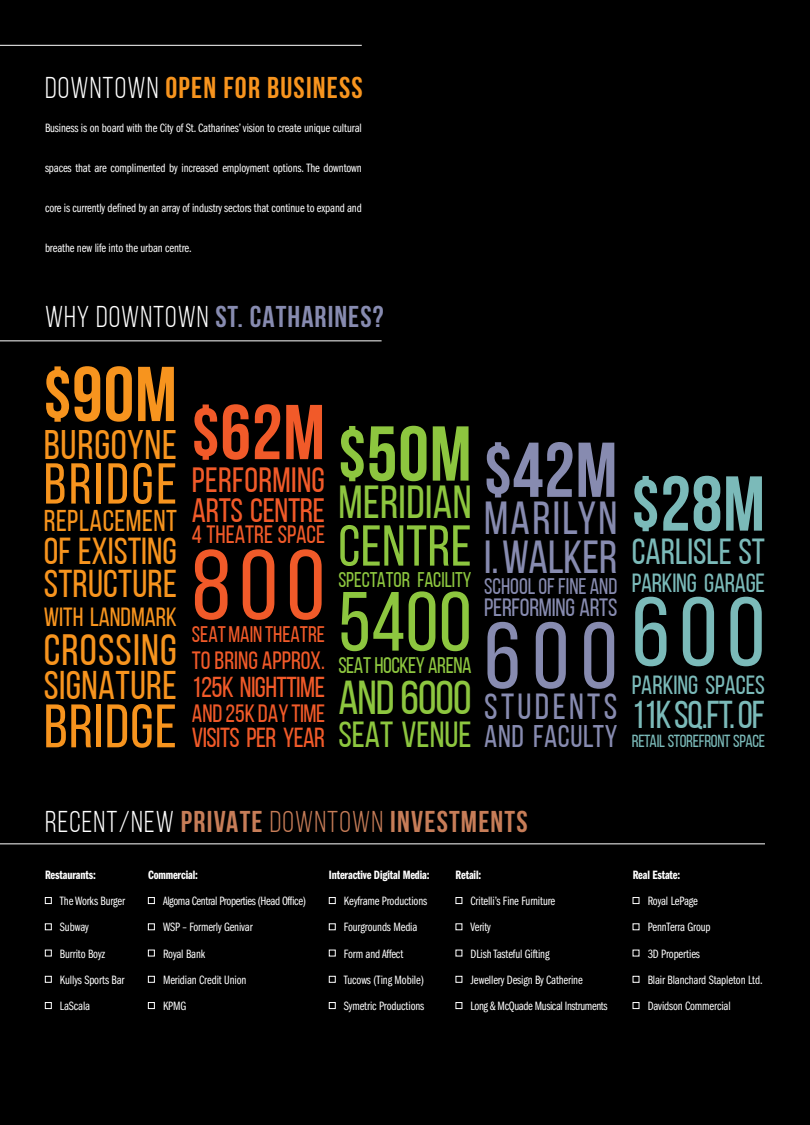
<style>
.page{position:relative;width:810px;height:1125px;background:#000}
.page>*{position:absolute;margin:0;border:0;box-sizing:border-box;transform-origin:0 0}
.t1{font:98.75px "Bebas Neue";color:#f15a29}
.t2{font:97.5px "Bebas Neue";color:#7bbab9}
.t3{font:93.75px "Bebas Neue";color:#878bb0}
.t4{font:83.75px "Bebas Neue";color:#8dc63f}
.t5{font:700 77.5px "Bebas Neue";color:#f7941e}
.t6{font:700 77.5px "Bebas Neue";color:#f15a29}
.t7{font:700 77.5px "Bebas Neue";color:#8dc63f}
.t8{font:700 77.5px "Bebas Neue";color:#878bb0}
.t9{font:700 77.5px "Bebas Neue";color:#7bbab9}
.t10{font:61.25px "Bebas Neue";letter-spacing:.02em;color:#f7941e}
.t11{font:57.5px "Bebas Neue";letter-spacing:.045em;color:#f7941e}
.t12{font:57.5px "Bebas Neue";letter-spacing:.01em;color:#8dc63f}
.t13{font:47.5px "Bebas Neue";letter-spacing:-.02em;color:#8dc63f}
.t14{font:46.25px/38.8px "Bebas Neue";color:#878bb0}
.t15{font:46.25px "Bebas Neue";letter-spacing:.01em;color:#8dc63f}
.t16{font:43.75px "Bebas Neue";letter-spacing:.025em;color:#f7941e}
.t17{font:41.25px "Bebas Neue";letter-spacing:.02em;color:#f7941e}
.t18{font:40px "Bebas Neue";letter-spacing:.01em;color:#f7941e}
.t19{font:38.75px "Bebas Neue";letter-spacing:-.03em;color:#7bbab9}
.t20{font:38.75px "Bebas Neue";letter-spacing:.005em;color:#f7941e}
.t21{font:37.5px "Bebas Neue";color:#f7941e}
.t22{font:36.25px "Bebas Neue";color:#7bbab9}
.t23{font:36.25px "Bebas Neue";color:#8dc63f}
.t24{font:36.25px "Bebas Neue";letter-spacing:.095em;color:#878bb0}
.t25{font:35px "Bebas Neue";letter-spacing:.01em;color:#f15a29}
.t26{font:33.75px "Bebas Neue";letter-spacing:-.01em;color:#f15a29}
.t27{font:31.25px "Bebas Neue";letter-spacing:.02em;color:#878bb0}
.t28{font:700 30px "Bebas Neue";letter-spacing:.04em;color:#c77d58}
.t29{font:700 30px "Bebas Neue";letter-spacing:.035em;color:#878bb0}
.t30{font:700 30px "Bebas Neue";letter-spacing:.04em;color:#f7941e}
.t31{font:30px "Bebas Neue";letter-spacing:.015em;color:#f7941e}
.t32{font:28.75px "Bebas Neue";letter-spacing:-.02em;color:#f15a29}
.t33{font:27.5px "Bebas Neue";letter-spacing:-.02em;color:#f15a29}
.t34{font:26.25px "Bebas Neue";letter-spacing:-.01em;color:#7bbab9}
.t35{font:26.25px "Bebas Neue";color:#f7941e}
.t36{font:25px "Bebas Neue";color:#f15a29}
.t37{font:25px "Bebas Neue";letter-spacing:-.01em;color:#878bb0}
.t38{font:22.5px "Bebas Neue";color:#f15a29}
.t39{font:22.5px "Bebas Neue";letter-spacing:-.02em;color:#8dc63f}
.t40{font:22.5px "Bebas Neue";color:#878bb0}
.t41{font:21.25px "Bebas Neue";color:#8dc63f}
.t42{font:17.5px "Bebas Neue";letter-spacing:-.02em;color:#7bbab9}
.t43{font:12.5px/26.2px "Franklin Gothic Book Cmpr";letter-spacing:-.01em;color:#fff}
.t44{font:12.5px "Franklin Gothic Demi Cmpr";letter-spacing:-.01em;color:#fff}
.s1{font-weight:400;color:#fff}
.s2{font-size:70px}
.s3{font-weight:400}
</style>
<div class="page">
<hr style="left:0;top:45px;width:362px;height:1px;background:#fff">
<hr style="left:0;top:844px;width:765px;height:1px;background:#fff">
<hr style="left:0;top:341px;width:382px;height:1px;background:#fff">
<div style="left:45px;top:897px;width:7px;height:7px;border:1px solid #fff"></div>
<div style="left:45px;top:923px;width:7px;height:7px;border:1px solid #fff"></div>
<div style="left:45px;top:950px;width:7px;height:6px;border:1px solid #fff"></div>
<div style="left:45px;top:976px;width:7px;height:7px;border:1px solid #fff"></div>
<div style="left:45px;top:1002px;width:7px;height:7px;border:1px solid #fff"></div>
<div style="left:148px;top:897px;width:7px;height:7px;border:1px solid #fff"></div>
<div style="left:148px;top:923px;width:7px;height:7px;border:1px solid #fff"></div>
<div style="left:148px;top:950px;width:7px;height:6px;border:1px solid #fff"></div>
<div style="left:148px;top:976px;width:7px;height:7px;border:1px solid #fff"></div>
<div style="left:148px;top:1002px;width:7px;height:7px;border:1px solid #fff"></div>
<div style="left:329px;top:897px;width:7px;height:7px;border:1px solid #fff"></div>
<div style="left:329px;top:923px;width:7px;height:7px;border:1px solid #fff"></div>
<div style="left:329px;top:950px;width:7px;height:6px;border:1px solid #fff"></div>
<div style="left:329px;top:976px;width:7px;height:7px;border:1px solid #fff"></div>
<div style="left:329px;top:1002px;width:7px;height:7px;border:1px solid #fff"></div>
<div style="left:456px;top:897px;width:6px;height:7px;border:1px solid #fff"></div>
<svg style="left:456px;top:950px;width:6px;height:6px"></svg>
<div style="left:456px;top:976px;width:6px;height:7px;border:1px solid #fff"></div>
<div style="left:456px;top:1002px;width:6px;height:7px;border:1px solid #fff"></div>
<div style="left:633px;top:897px;width:6px;height:7px;border:1px solid #fff"></div>
<svg style="left:633px;top:950px;width:6px;height:6px"></svg>
<div style="left:633px;top:976px;width:6px;height:7px;border:1px solid #fff"></div>
<div style="left:633px;top:1002px;width:6px;height:7px;border:1px solid #fff"></div>
<h3 class="t30" style="left:45px;top:75px;width:319px"><span class="s1">DOWNTOWN</span> OPEN FOR BUSINESS</h3>
<p class="t43" style="left:45px;top:115px;width:318px">Business is on board with the City of St. Catharines’ vision to create unique cultural</p>
<p class="t43" style="left:45px;top:155px;width:318px">spaces that are complimented by increased employment options. The downtown</p>
<p class="t43" style="left:45px;top:195px;width:318px">core is currently defined by an array of industry sectors that continue to expand and</p>
<p class="t43" style="left:45px;top:235px;width:148px">breathe new life into the urban centre.</p>
<h3 class="t29" style="left:45px;top:305px;width:340px"><span class="s1">WHY DOWNTOWN</span> ST. CATHARINES?</h3>
<h3 class="t5" style="left:44px;top:363px;width:135px"><span class="s2">$</span>90M</h3>
<h3 class="t17" style="left:44px;top:428px;width:135px">BURGOYNE</h3>
<h3 class="t11" style="left:44px;top:460px;width:135px">BRIDGE</h3>
<h3 class="t31" style="left:44px;top:509px;width:135px">REPLACEMENT</h3>
<h3 class="t21" style="left:44px;top:535px;width:135px">OF EXISTING</h3>
<h3 class="t20" style="left:44px;top:568px;width:135px">STRUCTURE</h3>
<h3 class="t35" style="left:44px;top:606px;width:135px">WITH LANDMARK</h3>
<h3 class="t16" style="left:44px;top:632px;width:135px">CROSSING</h3>
<h3 class="t18" style="left:44px;top:669px;width:135px">SIGNATURE</h3>
<h3 class="t10" style="left:44px;top:701px;width:135px">BRIDGE</h3>
<h3 class="t6" style="left:192px;top:401px;width:135px"><span class="s2">$</span>62M</h3>
<h3 class="t25" style="left:192px;top:465px;width:135px">PERFORMING</h3>
<h3 class="t26" style="left:192px;top:496px;width:135px">ARTS CENTRE</h3>
<h3 class="t36" style="left:192px;top:524px;width:135px">4 THEATRE SPACE</h3>
<h1 class="t1" style="left:192px;top:545px;width:135px">800</h1>
<h3 class="t38" style="left:192px;top:625px;width:135px">SEAT MAIN THEATRE</h3>
<h3 class="t36" style="left:192px;top:650px;width:135px">TO BRING APPROX.</h3>
<h3 class="t32" style="left:192px;top:675px;width:135px">125K NIGHTTIME</h3>
<h3 class="t36" style="left:192px;top:703px;width:135px">AND 25K DAY TIME</h3>
<h3 class="t33" style="left:192px;top:726px;width:135px">VISITS PER YEAR</h3>
<h3 class="t7" style="left:338px;top:422px;width:135px"><span class="s2">$</span>50M</h3>
<h3 class="t15" style="left:338px;top:483px;width:135px">MERIDIAN</h3>
<h3 class="t12" style="left:338px;top:522px;width:135px">CENTRE</h3>
<h3 class="t41" style="left:338px;top:571px;width:135px">SPECTATOR FACILITY</h3>
<h3 class="t4" style="left:338px;top:588px;width:135px">5400</h3>
<h3 class="t39" style="left:338px;top:656px;width:135px">SEAT HOCKEY ARENA</h3>
<h3 class="t13" style="left:338px;top:679px;width:135px">AND 6000</h3>
<h3 class="t23" style="left:338px;top:720px;width:135px">SEAT VENUE</h3>
<h3 class="t8" style="left:484px;top:439px;width:135px"><span class="s2">$</span>42M</h3>
<h3 class="t14" style="left:484px;top:503px;width:135px">MARILYN<br>I. WALKER</h3>
<h3 class="t40" style="left:484px;top:578px;width:135px">SCHOOL OF FINE AND</h3>
<h3 class="t37" style="left:484px;top:597px;width:135px">PERFORMING ARTS</h3>
<h3 class="t3" style="left:484px;top:618px;width:135px">600</h3>
<h3 class="t24" style="left:484px;top:692px;width:135px">STUDENTS</h3>
<h3 class="t27" style="left:484px;top:723px;width:135px">AND FACULTY</h3>
<h3 class="t9" style="left:632px;top:472px;width:135px"><span class="s2">$</span>28M</h3>
<h3 class="t22" style="left:632px;top:537px;width:135px">CARLISLE ST</h3>
<h3 class="t34" style="left:632px;top:572px;width:135px">PARKING GARAGE</h3>
<h2 class="t2" style="left:632px;top:592px;width:135px">600</h2>
<h3 class="t34" style="left:632px;top:675px;width:135px">PARKING SPACES</h3>
<h3 class="t19" style="left:632px;top:699px;width:135px">11K SQ.FT. OF</h3>
<h3 class="t42" style="left:632px;top:734px;width:135px">RETAIL STOREFRONT SPACE</h3>
<h3 class="t28" style="left:45px;top:809px;width:484px"><span class="s1">RECENT/NEW</span> PRIVATE <span class="s3">DOWNTOWN</span> INVESTMENTS</h3>
<p class="t44" style="left:45px;top:868px;width:52px">Restaurants:</p>
<p class="t43" style="left:60px;top:888px;width:67px">The Works Burger<br>Subway<br>Burrito Boyz<br>Kullys Sports Bar<br>LaScala</p>
<p class="t44" style="left:148px;top:868px;width:51px">Commercial:</p>
<p class="t43" style="left:163px;top:888px;width:144px">Algoma Central Properties (Head Office)<br>WSP – Formerly Genivar<br>Royal Bank<br>Meridian Credit Union<br>KPMG</p>
<p class="t44" style="left:329px;top:868px;width:102px">Interactive Digital Media:</p>
<p class="t43" style="left:344px;top:888px;width:85px">Keyframe Productions<br>Fourgrounds Media<br>Form and Affect<br>Tucows (Ting Mobile)<br>Symetric Productions</p>
<p class="t44" style="left:456px;top:868px;width:27px">Retail:</p>
<p class="t43" style="left:471px;top:888px;width:138px">Critelli’s Fine Furniture<br>Verity<br>DLish Tasteful Gifting<br>Jewellery Design By Catherine<br>Long &amp; McQuade Musical Instruments</p>
<p class="t44" style="left:633px;top:868px;width:49px">Real Estate:</p>
<p class="t43" style="left:648px;top:888px;width:116px">Royal LePage<br>PennTerra Group<br>3D Properties<br>Blair Blanchard Stapleton Ltd.<br>Davidson Commercial</p>
</div>
